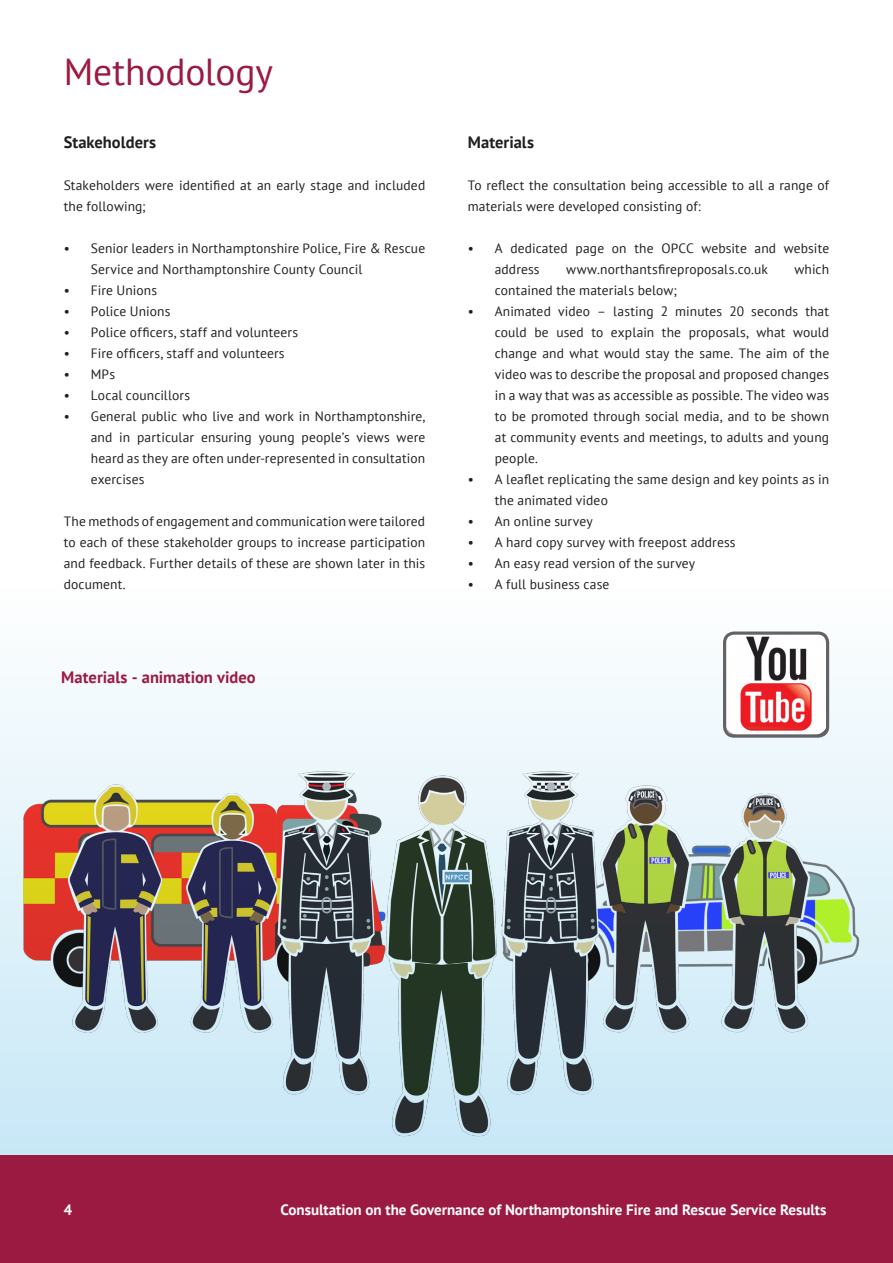
<style>
.page{position:relative;width:893px;height:1263px;background:#fff}
.page>*{position:absolute;margin:0;border:0;box-sizing:border-box;transform-origin:0 0}
.t1{font:37.5px "PT Sans";letter-spacing:-.005em;color:#9b1a42}
.t2{font:700 16.5px "PT Sans";color:#9b1a42}
.t3{font:700 16.5px "PT Sans";color:#231f20}
.t4{font:700 15px "PT Sans";color:#fff}
.t5{font:13.5px/21px "PT Sans";letter-spacing:.01em;color:#231f20}
</style>
<div class="page">
<div style="left:0;top:584px;width:893px;height:572px;background:linear-gradient(to bottom,#fefefe,#c7e7f6)"></div>
<img style="left:725px;top:633px;width:103px;height:64px">
<div style="left:723px;top:631px;width:106px;height:107px;border:3px solid #636366;border-radius:10px"></div>
<img style="left:16px;top:697px;width:854px;height:446px">
<div style="left:0;top:1156px;width:893px;height:107px;background:#9b1a42"></div>
<h1 class="t1" style="left:64px;top:47px;width:211px">Methodology</h1>
<p class="t3" style="left:64px;top:131px;width:94px">Stakeholders</p>
<p class="t5" style="left:64px;top:174px;width:363px">Stakeholders were identified at an early stage and included the following;</p>
<p class="t5" style="left:91px;top:237px;width:336px;text-indent:-27px">• Senior leaders in Northamptonshire Police, Fire &amp; Rescue<br>Service and Northamptonshire County Council</p>
<p class="t5" style="left:64px;top:279px;width:95px">• Fire Unions</p>
<p class="t5" style="left:64px;top:300px;width:108px">• Police Unions</p>
<p class="t5" style="left:64px;top:321px;width:236px">• Police officers, staff and volunteers</p>
<p class="t5" style="left:64px;top:342px;width:222px">• Fire officers, staff and volunteers</p>
<p class="t5" style="left:64px;top:363px;width:53px">• MPs</p>
<p class="t5" style="left:64px;top:384px;width:128px">• Local councillors</p>
<p class="t5" style="left:91px;top:405px;width:336px;text-align:justify;text-indent:-27px">• General public who live and work in Northamptonshire, and in particular ensuring young people’s views were heard as they are often under-represented in consultation exercises</p>
<p class="t5" style="left:64px;top:510px;width:363px;text-align:justify">The methods of engagement and communication were tailored to each of these stakeholder groups to increase participation and feedback. Further details of these are shown later in this document.</p>
<p class="t2" style="left:61px;top:666px;width:196px">Materials - animation video</p>
<p class="t3" style="left:468px;top:131px;width:68px">Materials</p>
<p class="t5" style="left:468px;top:174px;width:363px">To reflect the consultation being accessible to all a range of materials were developed consisting of:</p>
<p class="t5" style="left:495px;top:237px;width:336px;text-indent:-27px">• A dedicated page on the OPCC website and website address</p>
<p class="t5" style="left:566px;top:258px;width:203px">www.northantsfireproposals.co.uk</p>
<p class="t5" style="left:794px;top:258px;width:36px">which</p>
<p class="t5" style="left:495px;top:279px;width:184px">contained the materials below;</p>
<p class="t5" style="left:495px;top:300px;width:336px;text-align:justify;text-indent:-27px">• Animated video – lasting 2 minutes 20 seconds that could be used to explain the proposals, what would change and what would stay the same. The aim of the video was to describe the proposal and proposed changes in a way that was as accessible as possible. The video was to be promoted through social media, and to be shown at community events and meetings, to adults and young people.</p>
<p class="t5" style="left:495px;top:468px;width:336px;text-indent:-27px">• A leaflet replicating the same design and key points as in the animated video</p>
<p class="t5" style="left:468px;top:510px;width:126px">• An online survey</p>
<p class="t5" style="left:468px;top:531px;width:269px">• A hard copy survey with freepost address</p>
<p class="t5" style="left:468px;top:552px;width:229px">• An easy read version of the survey</p>
<p class="t5" style="left:468px;top:573px;width:143px">• A full business case</p>
<p class="t4" style="left:64px;top:1200px;width:10px">4</p>
<p class="t4" style="left:281px;top:1200px;width:547px">Consultation on the Governance of Northamptonshire Fire and Rescue Service Results</p>
</div>
